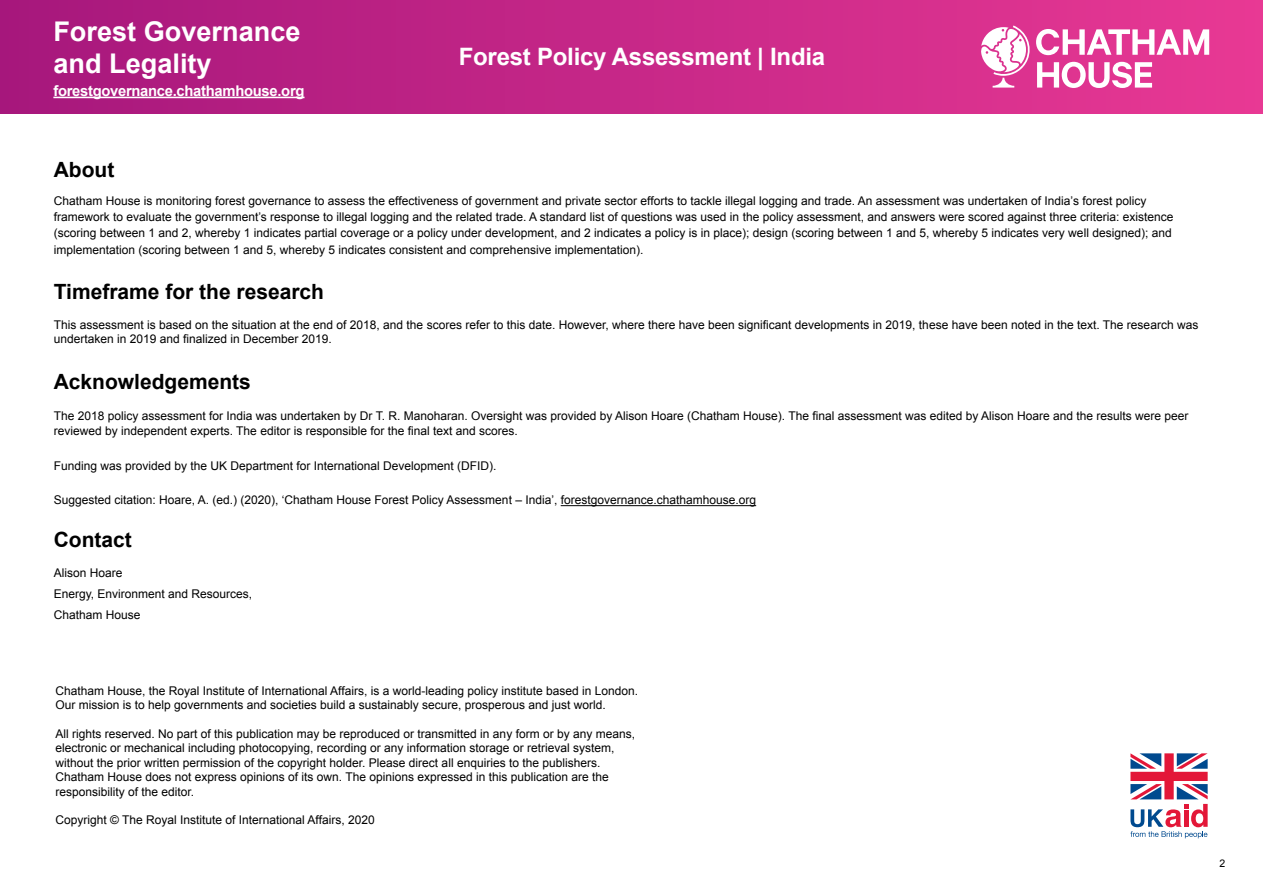
<style>
.page{position:relative;width:1263px;height:893px;background:#fff}
.page>*{position:absolute;margin:0;border:0;box-sizing:border-box;transform-origin:0 0}
.t1{font:700 27.15px/32.5px "Arial";color:#fff}
.t2{font:700 24px "Arial";letter-spacing:-.01em;color:#fff}
.t3{font:700 21px "Arial";color:#000}
.t4{font:700 14.85px "Arial";letter-spacing:-.02em;color:#fff}
.t5{font:12px/14.4px "Arial";color:#000}
.t6{font:10.5px "Arial";color:#000}
</style>
<div class="page">
<div style="left:0;top:0;width:1263px;height:113px;background:linear-gradient(to right,#a6187d,#e83894)"></div>
<hr style="left:53px;top:97px;width:251px;height:1px;background:#fff">
<svg style="left:981px;top:25px;width:228px;height:63px"></svg>
<hr style="left:561px;top:505px;width:195px;height:1px;background:#000">
<svg style="left:1130px;top:753px;width:78px;height:85px"></svg>
<h1 class="t1" style="left:53px;top:16px;width:249px">Forest Governance and Legality</h1>
<p class="t4" style="left:53px;top:81px;width:253px">forestgovernance.chathamhouse.org</p>
<h2 class="t2" style="left:459px;top:41px;width:368px">Forest Policy Assessment | India</h2>
<h3 class="t3" style="left:54px;top:156px;width:62px">About</h3>
<p class="t5" style="left:54px;top:193px;width:1121px;line-height:16.2px">Chatham House is monitoring forest governance to assess the effectiveness of government and private sector efforts to tackle illegal logging and trade. An assessment was undertaken of India’s forest policy framework to evaluate the government’s response to illegal logging and the related trade. A standard list of questions was used in the policy assessment, and answers were scored against three criteria: existence (scoring between 1 and 2, whereby 1 indicates partial coverage or a policy under development, and 2 indicates a policy is in place); design (scoring between 1 and 5, whereby 5 indicates very well designed); and implementation (scoring between 1 and 5, whereby 5 indicates consistent and comprehensive implementation).</p>
<h3 class="t3" style="left:54px;top:278px;width:272px">Timeframe for the research</h3>
<p class="t5" style="left:54px;top:317px;width:1146px">This assessment is based on the situation at the end of 2018, and the scores refer to this date. However, where there have been significant developments in 2019, these have been noted in the text. The research was undertaken in 2019 and finalized in December 2019.</p>
<h3 class="t3" style="left:54px;top:367px;width:199px">Acknowledgements</h3>
<p class="t5" style="left:54px;top:409px;width:1136px">The 2018 policy assessment for India was undertaken by Dr T. R. Manoharan. Oversight was provided by Alison Hoare (Chatham House). The final assessment was edited by Alison Hoare and the results were peer reviewed by independent experts. The editor is responsible for the final text and scores.</p>
<p class="t5" style="left:54px;top:458px;width:444px">Funding was provided by the UK Department for International Development (DFID).</p>
<p class="t5" style="left:54px;top:493px;width:704px">Suggested citation: Hoare, A. (ed.) (2020), ‘Chatham House Forest Policy Assessment – India’, forestgovernance.chathamhouse.org</p>
<h3 class="t3" style="left:54px;top:526px;width:80px">Contact</h3>
<p class="t5" style="left:54px;top:562px;width:200px;line-height:21px">Alison Hoare<br>Energy, Environment and Resources,<br>Chatham House</p>
<p class="t5" style="left:55px;top:683px;width:584px">Chatham House, the Royal Institute of International Affairs, is a world-leading policy institute based in London.<br>Our mission is to help governments and societies build a sustainably secure, prosperous and just world.</p>
<p class="t5" style="left:55px;top:727px;width:581px">All rights reserved. No part of this publication may be reproduced or transmitted in any form or by any means, electronic or mechanical including photocopying, recording or any information storage or retrieval system, without the prior written permission of the copyright holder. Please direct all enquiries to the publishers.<br>Chatham House does not express opinions of its own. The opinions expressed in this publication are the responsibility of the editor.</p>
<p class="t5" style="left:55px;top:813px;width:321px">Copyright © The Royal Institute of International Affairs, 2020</p>
<p class="t6" style="left:1219px;top:856px;width:7px">2</p>
</div>
